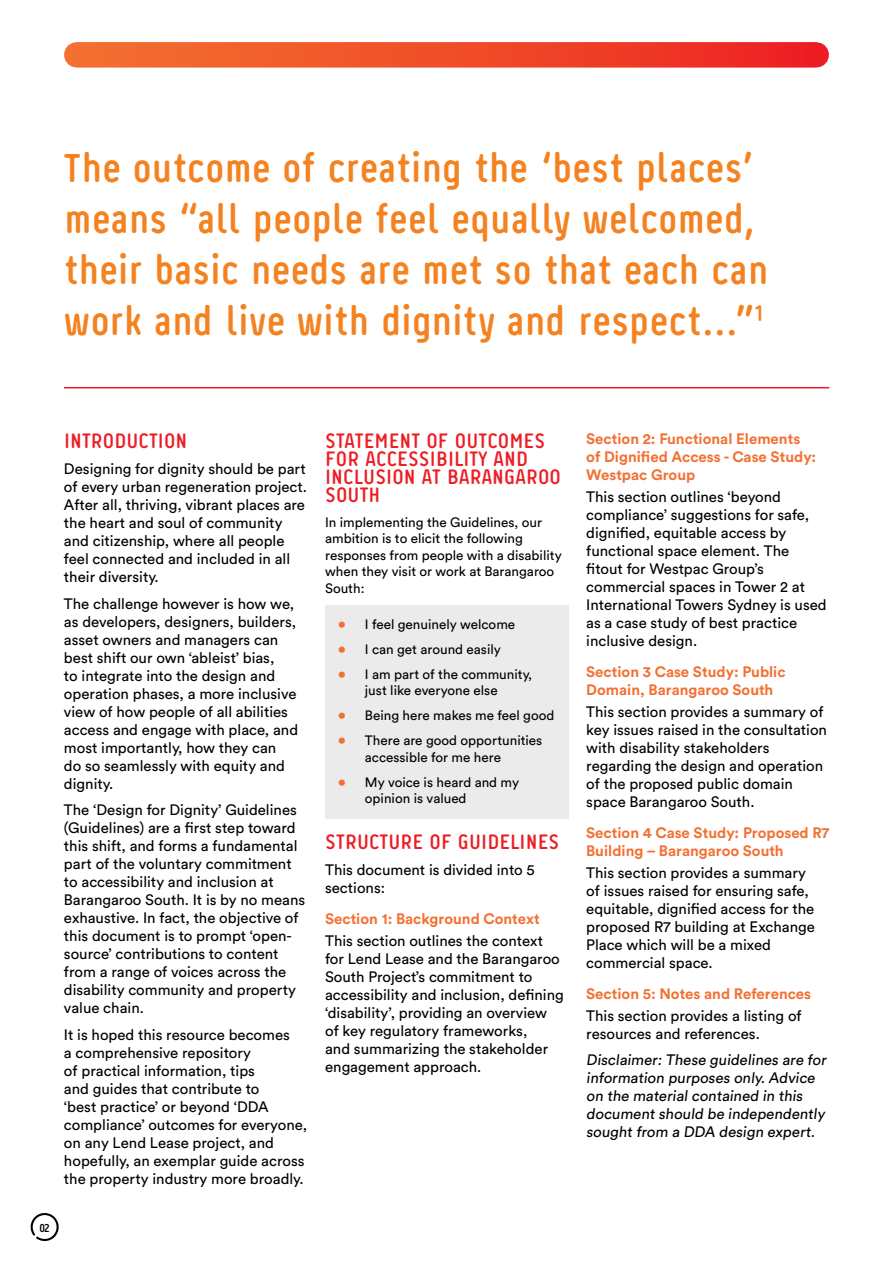
<style>
.page{position:relative;width:893px;height:1263px;background:#fff}
.page>*{position:absolute;margin:0;border:0;box-sizing:border-box;transform-origin:0 0}
.t1{font:700 condensed 40.5px/51px "Pharma";letter-spacing:-.01em;color:#f58220}
.t2{font:700 condensed 21px/18px "Pharma";letter-spacing:.005em;color:#ed1d24}
.t3{font:15px/18px "Circular Std";color:#000}
.t4{font:700 15px/18px "Circular Std";color:#f37032}
.t5{font:13.5px/16.5px "Circular Std";color:#000}
.t6{font:700 condensed 12px "Pharma";color:#000}
.s1{font-size:15px;color:#f37032}
</style>
<div class="page">
<div style="left:77px;top:42px;width:739px;height:26px;background:linear-gradient(to right,#f37430,#ed2323)"></div>
<hr style="left:64px;top:387px;width:765px;height:1px;background:#ed1d24">
<svg style="left:30px;top:1213px;width:29px;height:28px"></svg>
<div style="left:325px;top:605px;width:244px;height:213px;background:#ebebec"></div>
<h1 class="t1" style="left:64px;top:142px;width:706px">The outcome of creating the ‘best places’ means “all people feel equally welcomed, their basic needs are met so that each can work and live with dignity and respect…”<sup>1</sup></h1>
<p class="t6" style="left:39px;top:1220px;width:12px">02</p>
<h2 class="t2" style="left:64px;top:431px;width:125px">INTRODUCTION</h2>
<p class="t3" style="left:64px;top:460px;width:245px">Designing for dignity should be part of every urban regeneration project.<br>After all, thriving, vibrant places are the heart and soul of community and citizenship, where all people feel connected and included in all their diversity.</p>
<p class="t3" style="left:64px;top:594px;width:236px">The challenge however is how we, as developers, designers, builders, asset owners and managers can best shift our own ‘ableist’ bias,<br>to integrate into the design and operation phases, a more inclusive view of how people of all abilities access and engage with place, and most importantly, how they can<br>do so seamlessly with equity and dignity.</p>
<p class="t3" style="left:64px;top:801px;width:243px">The ‘Design for Dignity’ Guidelines (Guidelines) are a first step toward this shift, and forms a fundamental part of the voluntary commitment to accessibility and inclusion at<br>Barangaroo South. It is by no means exhaustive. In fact, the objective of this document is to prompt ‘open&shy;source’ contributions to content from a range of voices across the disability community and property value chain.</p>
<p class="t3" style="left:64px;top:1025px;width:245px">It is hoped this resource becomes<br>a comprehensive repository<br>of practical information, tips<br>and guides that contribute to<br>‘best practice’ or beyond ‘DDA compliance’ outcomes for everyone, on any Lend Lease project, and hopefully, an exemplar guide across the property industry more broadly.</p>
<h2 class="t2" style="left:325px;top:431px;width:237px">STATEMENT OF OUTCOMES<br>FOR ACCESSIBILITY AND<br>INCLUSION AT BARANGAROO<br>SOUTH</h2>
<p class="t5" style="left:325px;top:514px;width:238px">In implementing the Guidelines, our ambition is to elicit the following responses from people with a disability when they visit or work at Barangaroo<br>South:</p>
<p class="t5" style="left:338px;top:615px;width:179px"><span class="s1">•</span> I feel genuinely welcome</p>
<p class="t5" style="left:338px;top:640px;width:165px"><span class="s1">•</span> I can get around easily</p>
<p class="t5" style="left:338px;top:665px;width:196px;text-align:center"><span class="s1">•</span> I am part of the community, just like everyone else</p>
<p class="t5" style="left:338px;top:707px;width:218px"><span class="s1">•</span> Being here makes me feel good</p>
<p class="t5" style="left:365px;top:732px;width:179px;text-indent:-27px"><span class="s1">•</span> There are good opportunities accessible for me here</p>
<p class="t5" style="left:365px;top:773px;width:156px;text-indent:-27px"><span class="s1">•</span> My voice is heard and my opinion is valued</p>
<h2 class="t2" style="left:325px;top:832px;width:236px">STRUCTURE OF GUIDELINES</h2>
<p class="t3" style="left:325px;top:861px;width:211px">This document is divided into 5 sections:</p>
<p class="t4" style="left:325px;top:909px;width:216px">Section 1: Background Context</p>
<p class="t3" style="left:325px;top:932px;width:240px">This section outlines the context for Lend Lease and the Barangaroo<br>South Project’s commitment to accessibility and inclusion, defining ‘disability’, providing an overview of key regulatory frameworks,<br>and summarizing the stakeholder engagement approach.</p>
<p class="t4" style="left:586px;top:429px;width:231px">Section 2: Functional Elements of Dignified Access - Case Study:<br>Westpac Group</p>
<p class="t3" style="left:586px;top:487px;width:242px">This section outlines ‘beyond compliance’ suggestions for safe, dignified, equitable access by functional space element. The fitout for Westpac Group’s commercial spaces in Tower 2 at<br>International Towers Sydney is used as a case study of best practice inclusive design.</p>
<p class="t4" style="left:586px;top:662px;width:201px">Section 3 Case Study: Public<br>Domain, Barangaroo South</p>
<p class="t3" style="left:586px;top:702px;width:242px">This section provides a summary of key issues raised in the consultation with disability stakeholders regarding the design and operation of the proposed public domain space Barangaroo South.</p>
<p class="t4" style="left:586px;top:823px;width:245px">Section 4 Case Study: Proposed R7<br>Building – Barangaroo South</p>
<p class="t3" style="left:586px;top:863px;width:230px">This section provides a summary of issues raised for ensuring safe, equitable, dignified access for the proposed R7 building at Exchange<br>Place which will be a mixed commercial space.</p>
<p class="t4" style="left:586px;top:984px;width:226px">Section 5: Notes and References</p>
<p class="t3" style="left:586px;top:1006px;width:217px">This section provides a listing of resources and references.</p>
<p class="t3" style="left:586px;top:1051px;width:244px">Disclaimer: These guidelines are for information purposes only. Advice on the material contained in this document should be independently sought from a DDA design expert.</p>
</div>
